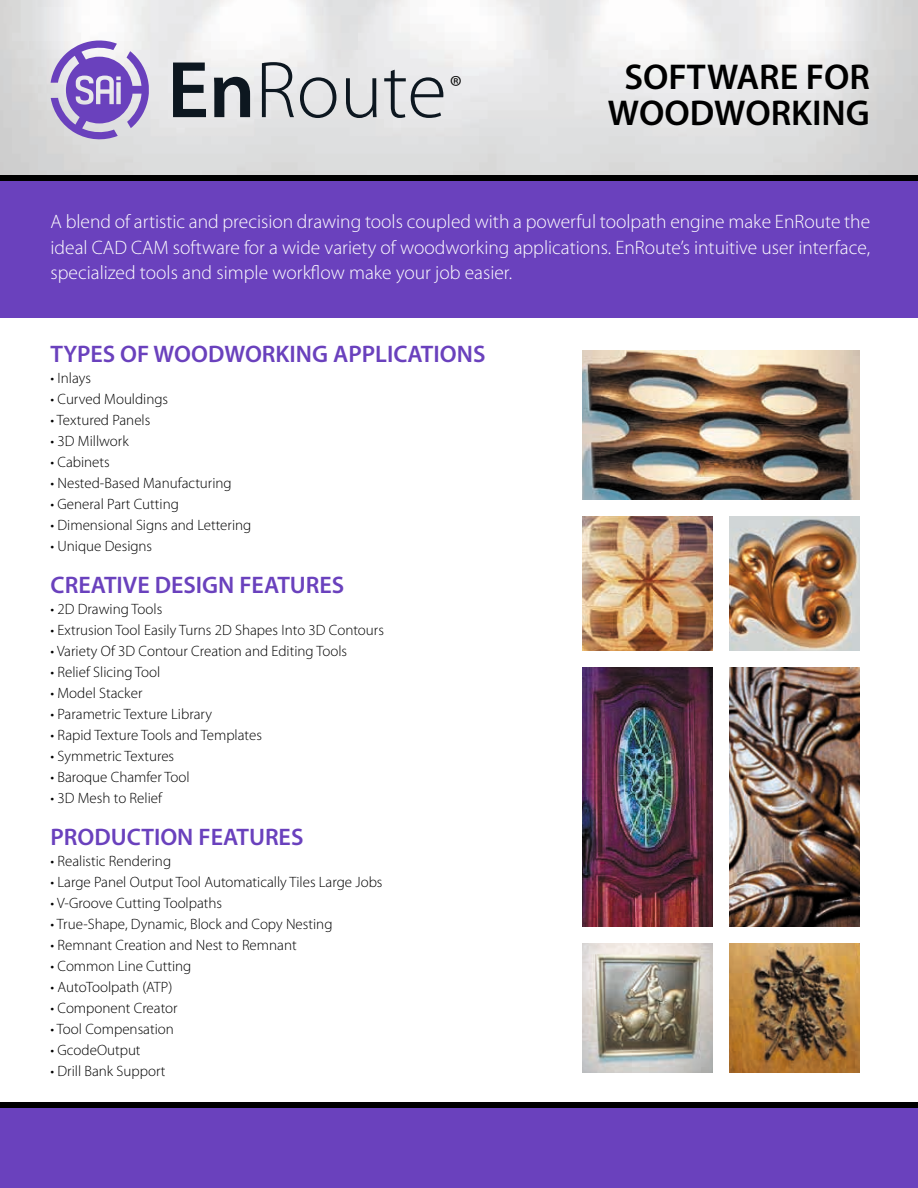
<style>
.page{position:relative;width:918px;height:1188px;background:#fff}
.page>*{position:absolute;margin:0;border:0;box-sizing:border-box;transform-origin:0 0}
.t1{font:300 81px "Myriad Pro";color:#0d1720}
.t2{font:600 36px/36px "Myriad Pro";color:#000;text-align:center}
.t3{font:300 30.9px "Myriad Pro";color:#000}
.t4{font:600 24px "Myriad Pro";color:#6a41bd}
.t5{font:300 19.5px/25.5px "Myriad Pro";color:#fff;text-align:justify}
.t6{font:300 15px "Myriad Pro";color:#000}
.s1{font-weight:600}
</style>
<div class="page">
<div style="left:0;top:177px;width:918px;height:141px;background:#6a41bd"></div>
<div style="left:0;top:1105px;width:918px;height:83px;background:#6a41bd"></div>
<div style="left:0;top:175px;width:918px;height:5px;background:#000"></div>
<div style="left:0;top:1102px;width:918px;height:5px;background:#000"></div>
<img style="left:583px;top:351px;width:276px;height:149px">
<img style="left:583px;top:667px;width:130px;height:259px">
<img style="left:729px;top:667px;width:130px;height:259px">
<img style="left:583px;top:517px;width:130px;height:134px">
<img style="left:729px;top:517px;width:130px;height:134px">
<img style="left:583px;top:943px;width:130px;height:130px">
<img style="left:729px;top:943px;width:130px;height:130px">
<svg style="left:51px;top:39px;width:98px;height:102px;background:#aa97d2"></svg>
<h1 class="t1" style="left:167px;top:46px;width:281px"><span class="s1">En</span>Route</h1>
<h3 class="t3" style="left:450px;top:69px;width:14px">®</h3>
<h2 class="t2" style="left:608px;top:58px;width:264px">SOFTWARE FOR<br>WOODWORKING</h2>
<p class="t5" style="left:51px;top:209px;width:821px">A blend of artistic and precision drawing tools coupled with a powerful toolpath engine make EnRoute the ideal CAD CAM software for a wide variety of woodworking applications. EnRoute’s intuitive user interface, specialized tools and simple workflow make your job easier.</p>
<h3 class="t4" style="left:51px;top:339px;width:436px">TYPES OF WOODWORKING APPLICATIONS</h3>
<p class="t6" style="left:51px;top:370px;width:42px">• Inlays</p>
<p class="t6" style="left:51px;top:391px;width:119px">• Curved Mouldings</p>
<p class="t6" style="left:51px;top:412px;width:101px">• Textured Panels</p>
<p class="t6" style="left:51px;top:433px;width:80px">• 3D Millwork</p>
<p class="t6" style="left:51px;top:454px;width:61px">• Cabinets</p>
<p class="t6" style="left:51px;top:475px;width:183px">• Nested-Based Manufacturing</p>
<p class="t6" style="left:51px;top:496px;width:130px">• General Part Cutting</p>
<p class="t6" style="left:51px;top:517px;width:202px">• Dimensional Signs and Lettering</p>
<p class="t6" style="left:51px;top:538px;width:103px">• Unique Designs</p>
<h3 class="t4" style="left:51px;top:570px;width:295px">CREATIVE DESIGN FEATURES</h3>
<p class="t6" style="left:51px;top:601px;width:113px">• 2D Drawing Tools</p>
<p class="t6" style="left:51px;top:622px;width:335px">• Extrusion Tool Easily Turns 2D Shapes Into 3D Contours</p>
<p class="t6" style="left:51px;top:643px;width:298px">• Variety Of 3D Contour Creation and Editing Tools</p>
<p class="t6" style="left:51px;top:664px;width:111px">• Relief Slicing Tool</p>
<p class="t6" style="left:51px;top:685px;width:93px">• Model Stacker</p>
<p class="t6" style="left:51px;top:706px;width:163px">• Parametric Texture Library</p>
<p class="t6" style="left:51px;top:727px;width:213px">• Rapid Texture Tools and Templates</p>
<p class="t6" style="left:51px;top:748px;width:125px">• Symmetric Textures</p>
<p class="t6" style="left:51px;top:769px;width:141px">• Baroque Chamfer Tool</p>
<p class="t6" style="left:51px;top:790px;width:113px">• 3D Mesh to Relief</p>
<h3 class="t4" style="left:51px;top:822px;width:254px">PRODUCTION FEATURES</h3>
<p class="t6" style="left:51px;top:853px;width:122px">• Realistic Rendering</p>
<p class="t6" style="left:51px;top:874px;width:333px">• Large Panel Output Tool Automatically Tiles Large Jobs</p>
<p class="t6" style="left:51px;top:895px;width:173px">• V-Groove Cutting Toolpaths</p>
<p class="t6" style="left:51px;top:916px;width:283px">• True-Shape, Dynamic, Block and Copy Nesting</p>
<p class="t6" style="left:51px;top:937px;width:248px">• Remnant Creation and Nest to Remnant</p>
<p class="t6" style="left:51px;top:958px;width:142px">• Common Line Cutting</p>
<p class="t6" style="left:51px;top:979px;width:123px">• AutoToolpath (ATP)</p>
<p class="t6" style="left:51px;top:1000px;width:129px">• Component Creator</p>
<p class="t6" style="left:51px;top:1021px;width:125px">• Tool Compensation</p>
<p class="t6" style="left:51px;top:1042px;width:92px">• GcodeOutput</p>
<p class="t6" style="left:51px;top:1063px;width:116px">• Drill Bank Support</p>
</div>
